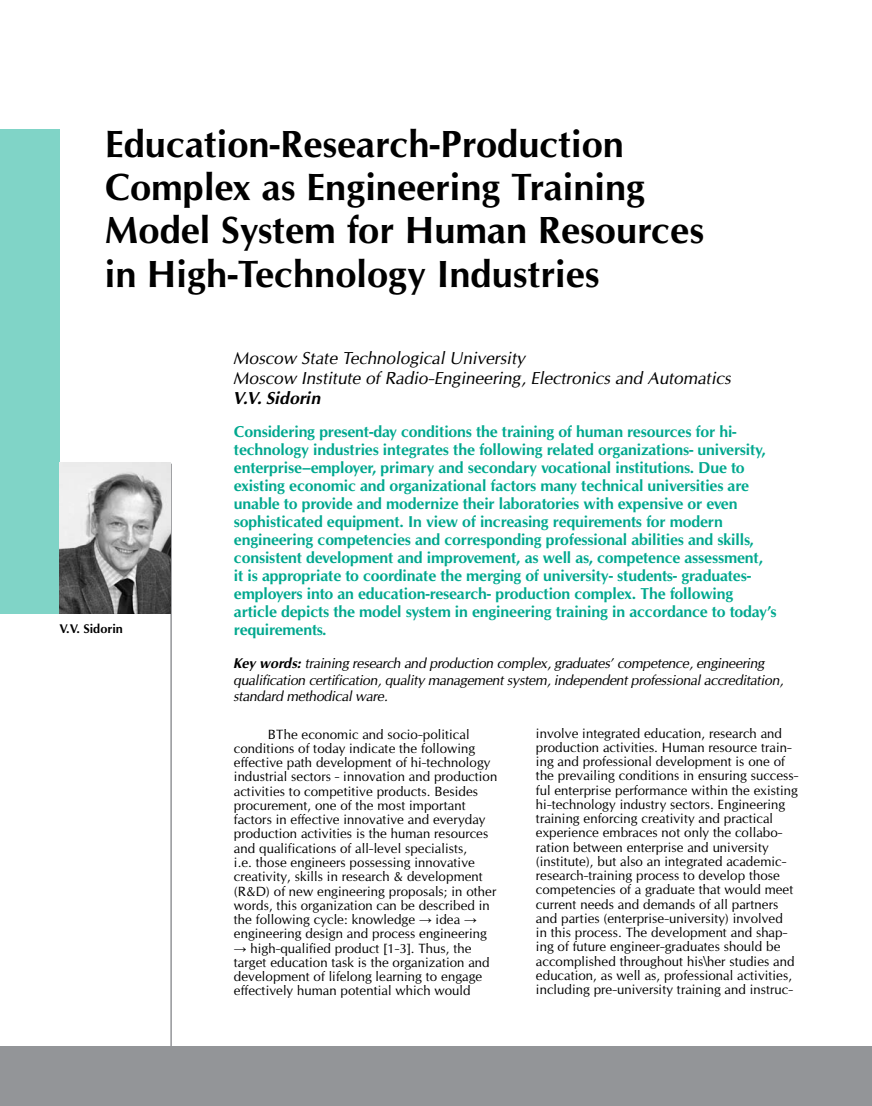
<style>
.page{position:relative;width:872px;height:1106px;background:#fff}
.page>*{position:absolute;margin:0;border:0;box-sizing:border-box;transform-origin:0 0}
.t1{font:700 36px/43.2px "Opium New";color:#000}
.t2{font:italic 16.5px/19.8px "Opium New";color:#000}
.t3{font:italic 700 16.5px "Opium New";color:#000}
.t4{font:700 15px/18px "Opium New";letter-spacing:-.01em;color:#00a88f}
.t5{font:italic 13.5px/16.2px "Opium New";letter-spacing:-.02em;color:#000}
.t6{font:12.75px/14.2px "Opium New";letter-spacing:.005em;color:#000}
.t7{font:700 12px "Opium New";color:#000}
.s1{font-weight:700}
.s2{font-family:"Times New Roman"}
</style>
<div class="page">
<div style="left:0;top:1046px;width:872px;height:60px;background:#939598"></div>
<div style="left:0;top:129px;width:60px;height:484px;background:#80d4c7"></div>
<hr style="left:170px;top:463px;width:2px;height:583px;background:#939598">
<img style="left:60px;top:462px;width:110px;height:151px">
<h1 class="t1" style="left:105px;top:123px;width:601px">Education-Research-Production Complex as Engineering Training Model System for H uman Resources in H igh-Technology I ndustries</h1>
<p class="t7" style="left:60px;top:621px;width:65px">V.V. Sidorin</p>
<p class="t2" style="left:234px;top:348px;width:499px">Moscow State Technological University<br>Moscow Institute of Radio-Engineering, Electronics and Automatics</p>
<p class="t3" style="left:234px;top:388px;width:89px">V.V. Sidorin</p>
<p class="t4" style="left:234px;top:423px;width:544px">Considering present-day conditions the training of human resources for hi&shy;technology industries integrates the following related organizations- university, enterprise–employer, primary and secondary vocational institutions. Due to existing economic and organizational factors many technical universities are unable to provide and modernize their laboratories with expensive or even sophisticated equipment. I n view of increasing requirements for modern engineering competencies and corresponding professional abilities and skills, consistent development and improvement, as well as, competence assessment,<br>it is appropriate to coordinate the merging of university- students- graduates&shy;employers into an education-research- production complex. The following article depicts the model system in engineering training in accordance to today’s requirements.</p>
<p class="t5" style="left:234px;top:655px;width:551px"><span class="s1">Key words:</span> training research and production complex, graduates’ competence, engineering qualification certification, quality management system, independent professional accreditation, standard methodical ware.</p>
<p class="t6" style="left:234px;top:727px;width:265px;text-indent:34px">ВThe economic and socio-political conditions of today indicate the following effective path development of hi-technology industrial sectors - innovation and production activities to competitive products. Besides procurement, one of the most important factors in effective innovative and everyday production activities is the human resources and qualifications of all-level specialists,<br>i.e. those engineers possessing innovative creativity, skills in research &amp; development (R&amp;D) of new engineering proposals; in other words, this organization can be described in the following cycle: knowledge <span class="s2">→</span> idea <span class="s2">→ </span>engineering design and process engineering</p>
<p class="t6" style="left:234px;top:940px;width:257px"><span class="s2">→</span> high-qualified product [1-3]. Thus, the target education task is the organization and development of lifelong learning to engage effectively human potential which would</p>
<p class="t6" style="left:536px;top:725px;width:264px">involve integrated education, research and production activities. Human resource train&shy;ing and professional development is one of the prevailing conditions in ensuring success&shy;ful enterprise performance within the existing hi-technology industry sectors. Engineering training enforcing creativity and practical experience embraces not only the collabo&shy;ration between enterprise and university (institute), but also an integrated academic&shy;research-training process to develop those competencies of a graduate that would meet current needs and demands of all partners and parties (enterprise-university) involved<br>in this process. The development and shap&shy;ing of future engineer-graduates should be accomplished throughout his\her studies and education, as well as, professional activities, including pre-university training and instruc-</p>
</div>
